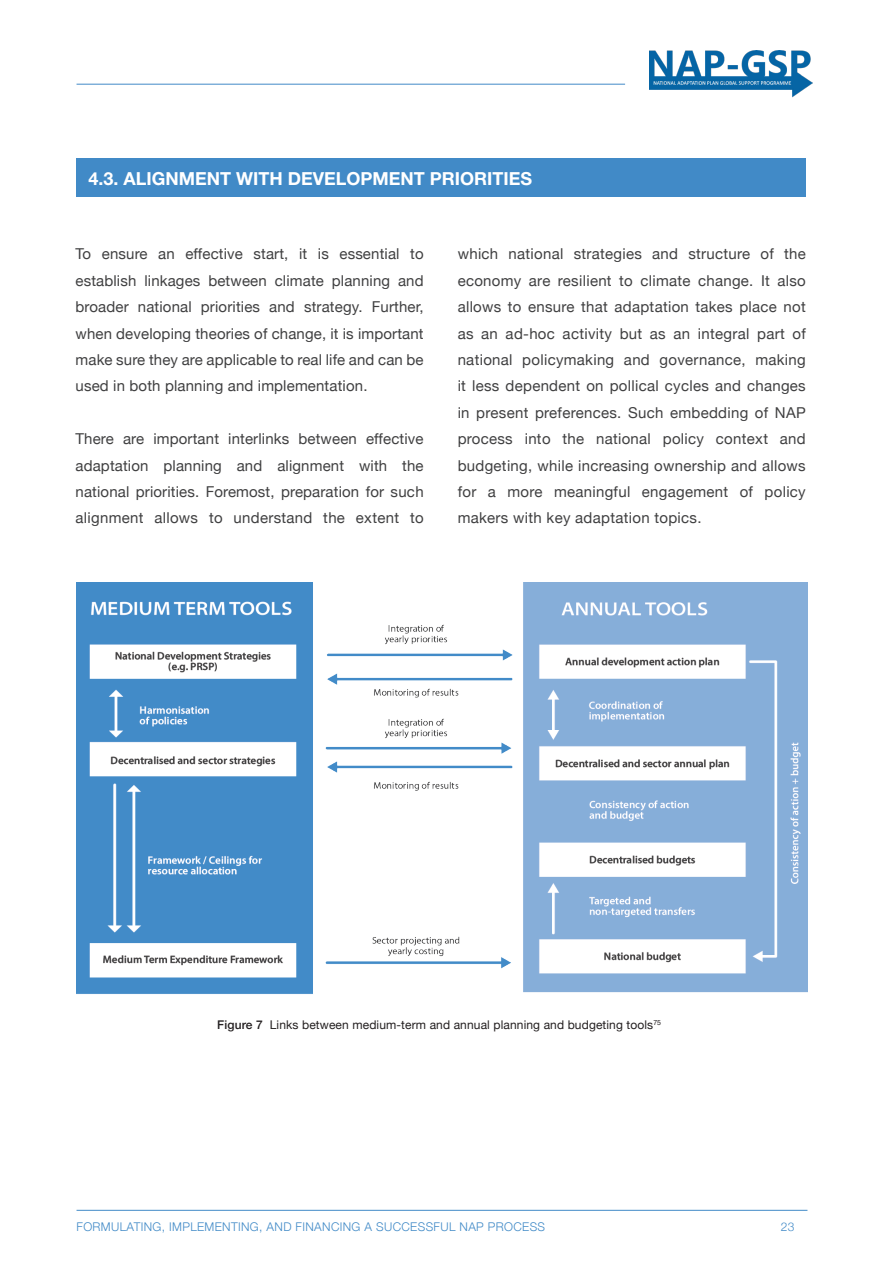
<style>
.page{position:relative;width:893px;height:1263px;background:#fff}
.page>*{position:absolute;margin:0;border:0;box-sizing:border-box;transform-origin:0 0}
.t1{font:700 18px "Helvetica Neue LT Std";color:#fff}
.t2{font:15px/26.4px "Helvetica Neue";letter-spacing:.02em;color:#404041;text-align:justify}
.t3{font:12px "Helvetica Neue";letter-spacing:.01em;color:#231f20}
.t4{font:300 12px "Helvetica Neue";letter-spacing:.03em;color:#418ac7}
.s1{font-weight:500}
</style>
<div class="page">
<hr style="left:77px;top:84px;width:548px;height:1px;background:#418ac7">
<hr style="left:77px;top:1210px;width:730px;height:1px;background:#418ac7">
<img style="left:649px;top:50px;width:163px;height:47px">
<div style="left:77px;top:159px;width:729px;height:38px;background:#418ac7"></div>
<img style="left:77px;top:583px;width:730px;height:411px">
<p class="t1" style="left:88px;top:167px;width:445px">4.3. ALIGNMENT WITH DEVELOPMENT PRIORITIES</p>
<p class="t2" style="left:76px;top:241px;width:350px">To ensure an effective start, it is essential to establish linkages between climate planning and broader national priorities and strategy. Further, when developing theories of change, it is important make sure they are applicable to real life and can be used in both planning and implementation.</p>
<p class="t2" style="left:76px;top:425px;width:350px">There are important interlinks between effective adaptation planning and alignment with the national priorities. Foremost, preparation for such alignment allows to understand the extent to</p>
<p class="t2" style="left:458px;top:241px;width:350px">which national strategies and structure of the economy are resilient to climate change. It also allows to ensure that adaptation takes place not as an ad-hoc activity but as an integral part of national policymaking and governance, making it less dependent on pollical cycles and changes in present preferences. Such embedding of NAP process into the national policy context and budgeting, while increasing ownership and allows for a more meaningful engagement of policy makers with key adaptation topics.</p>
<p class="t3" style="left:217px;top:1018px;width:445px"><span class="s1">Figure 7</span> Links between medium-term and annual planning and budgeting tools<sup>75</sup></p>
<p class="t4" style="left:77px;top:1217px;width:470px">FORMULATING, IMPLEMENTING, AND FINANCING A SUCCESSFUL NAP PROCESS</p>
<p class="t4" style="left:781px;top:1217px;width:15px">23</p>
</div>
